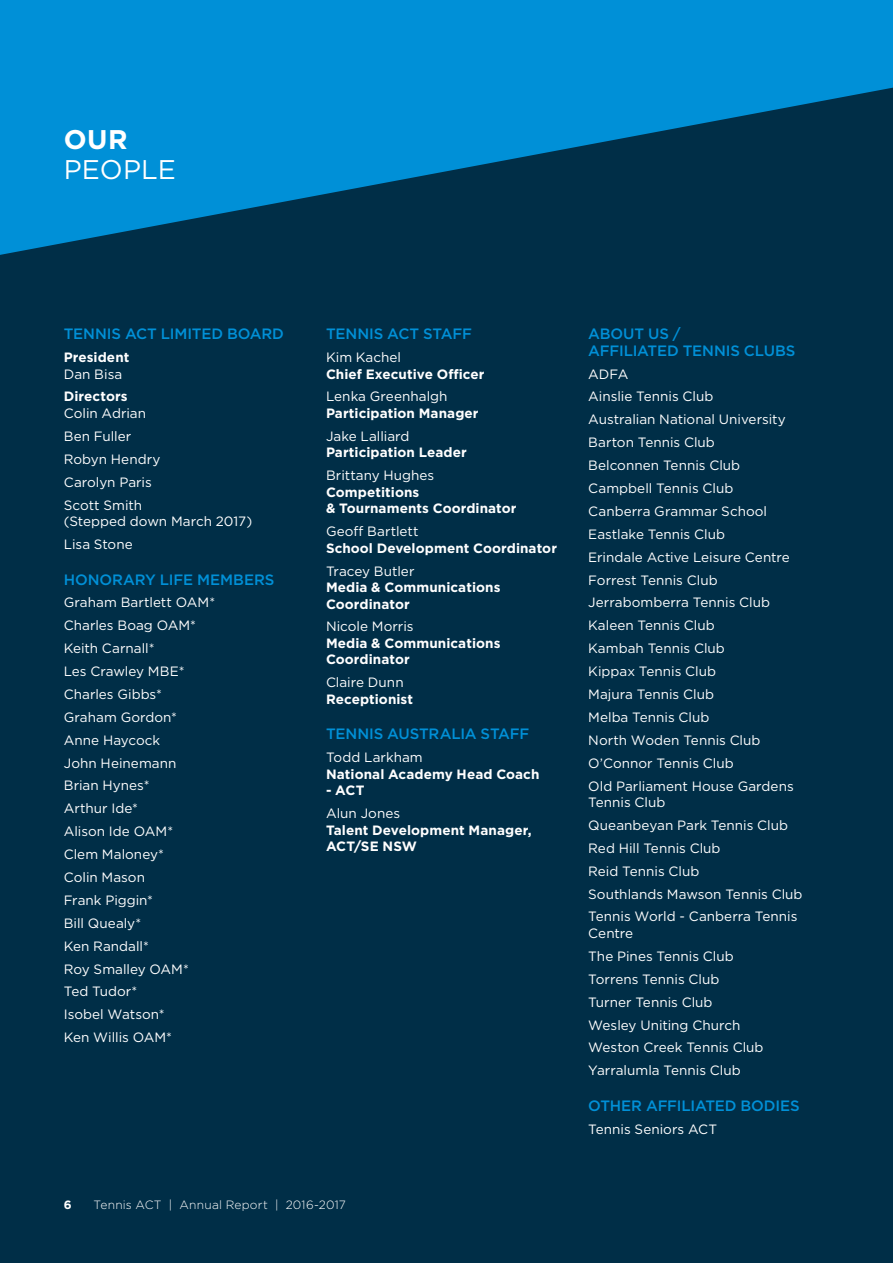
<style>
.page{position:relative;width:893px;height:1263px;background:#002e47}
.page>*{position:absolute;margin:0;border:0;box-sizing:border-box;transform-origin:0 0}
.t1{font:27px "Gotham";letter-spacing:.005em;color:#fff}
.t2{font:700 27px "Gotham";color:#fff}
.t3{font:500 15px/16.5px "Gotham";letter-spacing:-.01em;color:#0090d7}
.t4{font:13.5px/23px "Gotham";color:#fff}
.t5{font:700 13.5px/16.5px "Gotham";letter-spacing:.005em;color:#fff}
.t6{font:300 12px "Gotham";letter-spacing:.02em;color:#fff}
.t7{font:700 12px "Gotham";color:#fff}
</style>
<div class="page">
<svg style="left:0;top:0;width:893px;height:255px;fill:#0090d7"></svg>
<h1 class="t2" style="left:64px;top:121px;width:65px">OUR</h1>
<h1 class="t1" style="left:64px;top:152px;width:114px">PEOPLE</h1>
<p class="t3" style="left:64px;top:325px;width:222px">TENNIS ACT LIMITED BOARD</p>
<p class="t5" style="left:64px;top:349px;width:67px">President</p>
<p class="t4" style="left:64px;top:362px;width:60px">Dan Bisa</p>
<p class="t5" style="left:64px;top:388px;width:65px">Directors</p>
<p class="t4" style="left:64px;top:401px;width:98px">Colin Adrian<br>Ben Fuller<br>Robyn Hendry<br>Carolyn Paris<br>Scott Smith</p>
<p class="t4" style="left:64px;top:509px;width:190px">(Stepped down March 2017)<br>Lisa Stone</p>
<p class="t3" style="left:64px;top:571px;width:212px">HONORARY LIFE MEMBERS</p>
<p class="t4" style="left:64px;top:591px;width:153px">Graham Bartlett OAM*<br>Charles Boag OAM*<br>Keith Carnall*<br>Les Crawley MBE*<br>Charles Gibbs*<br>Graham Gordon*<br>Anne Haycock<br>John Heinemann<br>Brian Hynes*<br>Arthur Ide*<br>Alison Ide OAM*<br>Clem Maloney*<br>Colin Mason<br>Frank Piggin*<br>Bill Quealy*<br>Ken Randall*<br>Roy Smalley OAM*<br>Ted Tudor*<br>Isobel Watson*<br>Ken Willis OAM*</p>
<p class="t3" style="left:326px;top:325px;width:147px">TENNIS ACT STAFF</p>
<p class="t4" style="left:326px;top:346px;width:77px">Kim Kachel</p>
<p class="t5" style="left:326px;top:365px;width:160px">Chief Executive Officer</p>
<p class="t4" style="left:326px;top:385px;width:123px">Lenka Greenhalgh</p>
<p class="t5" style="left:326px;top:405px;width:154px">Participation Manager</p>
<p class="t4" style="left:326px;top:424px;width:85px">Jake Lalliard</p>
<p class="t5" style="left:326px;top:444px;width:142px">Participation Leader</p>
<p class="t4" style="left:326px;top:464px;width:110px">Brittany Hughes</p>
<p class="t5" style="left:326px;top:484px;width:192px">Competitions<br>&amp; Tournaments Coordinator</p>
<p class="t4" style="left:326px;top:520px;width:94px">Geoff Bartlett</p>
<p class="t5" style="left:326px;top:539px;width:232px">School Development Coordinator</p>
<p class="t4" style="left:326px;top:559px;width:90px">Tracey Butler</p>
<p class="t5" style="left:326px;top:579px;width:176px">Media &amp; Communications<br>Coordinator</p>
<p class="t4" style="left:326px;top:615px;width:89px">Nicole Morris</p>
<p class="t5" style="left:326px;top:635px;width:176px">Media &amp; Communications<br>Coordinator</p>
<p class="t4" style="left:326px;top:671px;width:79px">Claire Dunn</p>
<p class="t5" style="left:326px;top:691px;width:89px">Receptionist</p>
<p class="t3" style="left:326px;top:726px;width:205px">TENNIS AUSTRALIA STAFF</p>
<p class="t4" style="left:326px;top:746px;width:98px">Todd Larkham</p>
<p class="t5" style="left:326px;top:766px;width:215px">National Academy Head Coach</p>
<p class="t5" style="left:326px;top:782px;width:40px">- ACT</p>
<p class="t4" style="left:326px;top:802px;width:76px">Alun Jones</p>
<p class="t5" style="left:326px;top:821px;width:207px">Talent Development Manager,<br>ACT/SE NSW</p>
<p class="t7" style="left:64px;top:1196px;width:9px">6</p>
<p class="t6" style="left:94px;top:1197px;width:254px">Tennis ACT | Annual Report | 2016-2017</p>
<p class="t3" style="left:588px;top:325px;width:209px">ABOUT US /<br>AFFILIATED TENNIS CLUBS</p>
<p class="t4" style="left:588px;top:362px;width:207px">ADFA<br>Ainslie Tennis Club<br>Australian National University<br>Barton Tennis Club<br>Belconnen Tennis Club<br>Campbell Tennis Club<br>Canberra Grammar School<br>Eastlake Tennis Club<br>Erindale Active Leisure Centre<br>Forrest Tennis Club<br>Jerrabomberra Tennis Club<br>Kaleen Tennis Club<br>Kambah Tennis Club<br>Kippax Tennis Club<br>Majura Tennis Club<br>Melba Tennis Club<br>North Woden Tennis Club<br>O’Connor Tennis Club<br>Old Parliament House Gardens</p>
<p class="t4" style="left:588px;top:790px;width:216px">Tennis Club<br>Queanbeyan Park Tennis Club<br>Red Hill Tennis Club<br>Reid Tennis Club<br>Southlands Mawson Tennis Club<br>Tennis World - Canberra Tennis</p>
<p class="t4" style="left:588px;top:921px;width:177px">Centre<br>The Pines Tennis Club<br>Torrens Tennis Club<br>Turner Tennis Club<br>Wesley Uniting Church<br>Weston Creek Tennis Club<br>Yarralumla Tennis Club</p>
<p class="t3" style="left:588px;top:1097px;width:213px">OTHER AFFILIATED BODIES</p>
<p class="t4" style="left:588px;top:1117px;width:130px">Tennis Seniors ACT</p>
</div>
